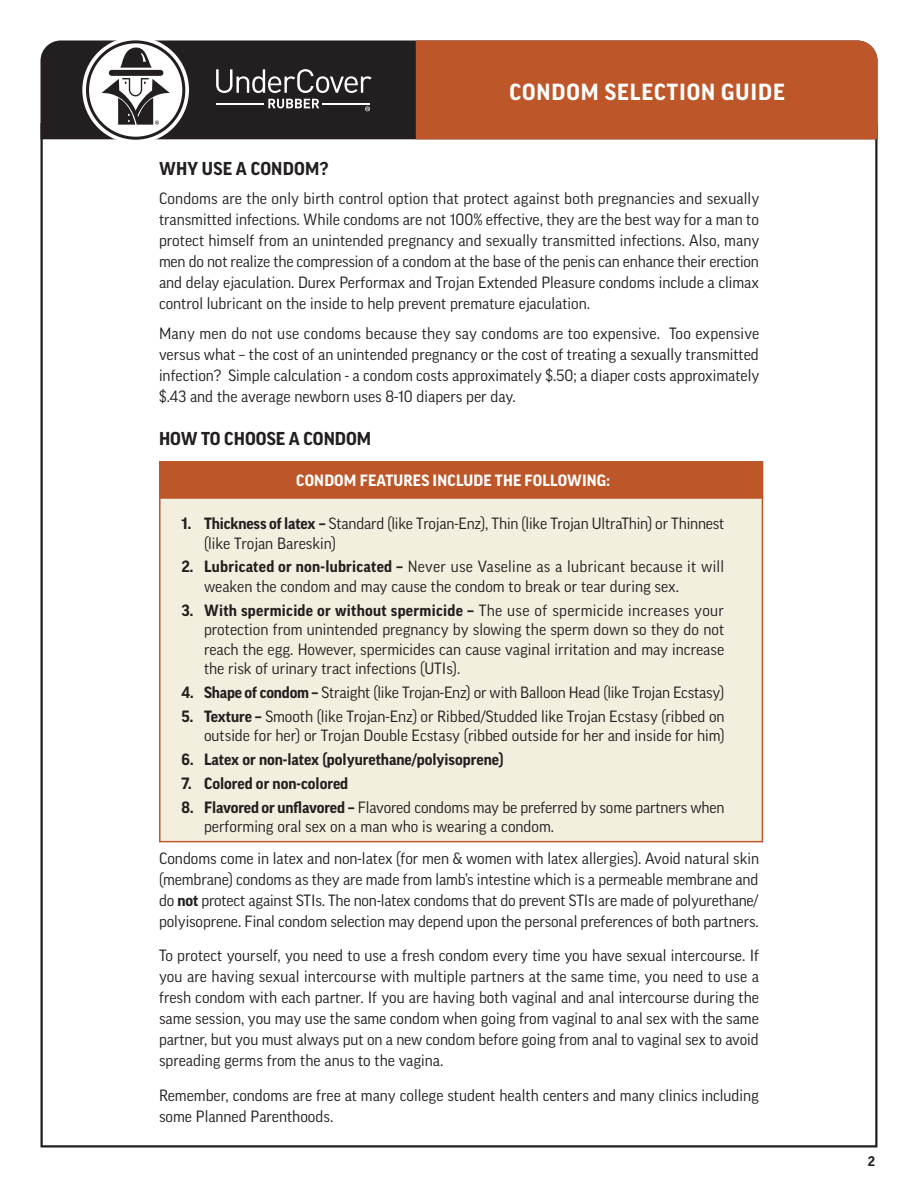
<style>
.page{position:relative;width:918px;height:1188px;background:#fff}
.page>*{position:absolute;margin:0;border:0;box-sizing:border-box;transform-origin:0 0}
.t1{font:700 22.5px "Good Pro";letter-spacing:.04em;color:#fff}
.t2{font:700 18px "Good Pro";color:#231f20}
.t3{font:15.75px/21px "Good Pro";color:#231f20;text-align:justify}
.t4{font:700 15.75px "Good Pro";color:#231f20}
.t5{font:700 15.75px "Good Pro";letter-spacing:.01em;color:#fff}
.t6{font:700 13.5px "Good Pro";color:#231f20}
.s1{font-weight:700}
</style>
<div class="page">
<div style="left:159px;top:461px;width:604px;height:381px;background:#f3efde;border:2px solid #bd5729"></div>
<div style="left:159px;top:461px;width:604px;height:38px;background:#bd5729;border:2px solid #bd5729"></div>
<div style="left:40px;top:40px;width:376px;height:99px;background:#231f20"></div>
<div style="left:416px;top:40px;width:462px;height:99px;background:#bd5729"></div>
<svg style="left:216px;top:69px;width:156px;height:24px"></svg>
<svg style="left:268px;top:99px;width:51px;height:9px"></svg>
<hr style="left:216px;top:103px;width:48px;height:2px;background:#fff">
<hr style="left:323px;top:103px;width:47px;height:2px;background:#fff">
<svg style="left:365px;top:106px;width:5px;height:5px"></svg>
<svg style="left:82px;top:37px;width:107px;height:106px"></svg>
<div style="left:86px;top:40px;width:99px;height:100px;border:3px solid #231f20;border-radius:50%"></div>
<svg style="left:101px;top:48px;width:69px;height:77px"></svg>
<h1 class="t1" style="left:509px;top:80px;width:277px">CONDOM SELECTION GUIDE</h1>
<p class="t2" style="left:159px;top:158px;width:171px">WHY USE A CONDOM?</p>
<p class="t3" style="left:159px;top:188px;width:602px">Condoms are the only birth control option that protect against both pregnancies and sexually transmitted infections. While condoms are not 100% effective, they are the best way for a man to protect himself from an unintended pregnancy and sexually transmitted infections. Also, many men do not realize the compression of a condom at the base of the penis can enhance their erection and delay ejaculation. Durex Performax and Trojan Extended Pleasure condoms include a climax control lubricant on the inside to help prevent premature ejaculation.</p>
<p class="t3" style="left:159px;top:323px;width:602px">Many men do not use condoms because they say condoms are too expensive. Too expensive versus what – the cost of an unintended pregnancy or the cost of treating a sexually transmitted infection? Simple calculation - a condom costs approximately $.50; a diaper costs approximately $.43 and the average newborn uses 8-10 diapers per day.</p>
<p class="t2" style="left:159px;top:429px;width:214px">HOW TO CHOOSE A CONDOM</p>
<p class="t5" style="left:296px;top:471px;width:315px">CONDOM FEATURES INCLUDE THE FOLLOWING:</p>
<p class="t3" style="left:204px;top:514px;width:522px;line-height:19.5px;text-indent:-23px"><span class="s1">1. Thickness of latex –</span> Standard (like Trojan-Enz), Thin (like Trojan UltraThin) or Thinnest (like Trojan Bareskin)</p>
<p class="t3" style="left:204px;top:557px;width:522px;line-height:19.5px;text-indent:-23px"><span class="s1">2. Lubricated or non-lubricated –</span> Never use Vaseline as a lubricant because it will weaken the condom and may cause the condom to break or tear during sex.</p>
<p class="t3" style="left:204px;top:600px;width:522px;line-height:19.5px;text-indent:-23px"><span class="s1">3. With spermicide or without spermicide –</span> The use of spermicide increases your protection from unintended pregnancy by slowing the sperm down so they do not reach the egg. However, spermicides can cause vaginal irritation and may increase the risk of urinary tract infections (UTIs).</p>
<p class="t3" style="left:182px;top:682px;width:544px"><span class="s1">4. Shape of condom –</span> Straight (like Trojan-Enz) or with Balloon Head (like Trojan Ecstasy)</p>
<p class="t3" style="left:182px;top:706px;width:545px;line-height:19.5px;text-align:right"><span class="s1">5. Texture –</span> Smooth (like Trojan-Enz) or Ribbed/Studded like Trojan Ecstasy (ribbed on outside for her) or Trojan Double Ecstasy (ribbed outside for her and inside for him)</p>
<p class="t4" style="left:182px;top:751px;width:324px">6. Latex or non-latex (polyurethane/polyisoprene)</p>
<p class="t4" style="left:182px;top:774px;width:168px">7. Colored or non-colored</p>
<p class="t3" style="left:204px;top:797px;width:522px;line-height:19.5px;text-indent:-23px"><span class="s1">8. Flavored or unflavored –</span> Flavored condoms may be preferred by some partners when performing oral sex on a man who is wearing a condom.</p>
<p class="t3" style="left:159px;top:848px;width:602px">Condoms come in latex and non-latex (for men &amp; women with latex allergies). Avoid natural skin (membrane) condoms as they are made from lamb’s intestine which is a permeable membrane and do <span class="s1">not</span> protect against STIs. The non-latex condoms that do prevent STIs are made of polyurethane/ polyisoprene. Final condom selection may depend upon the personal preferences of both partners.</p>
<p class="t3" style="left:159px;top:945px;width:602px">To protect yourself, you need to use a fresh condom every time you have sexual intercourse. If you are having sexual intercourse with multiple partners at the same time, you need to use a fresh condom with each partner. If you are having both vaginal and anal intercourse during the same session, you may use the same condom when going from vaginal to anal sex with the same partner, but you must always put on a new condom before going from anal to vaginal sex to avoid spreading germs from the anus to the vagina.</p>
<p class="t3" style="left:159px;top:1085px;width:601px">Remember, condoms are free at many college student health centers and many clinics including some Planned Parenthoods.</p>
<p class="t6" style="left:868px;top:1154px;width:9px">2</p>
</div>
